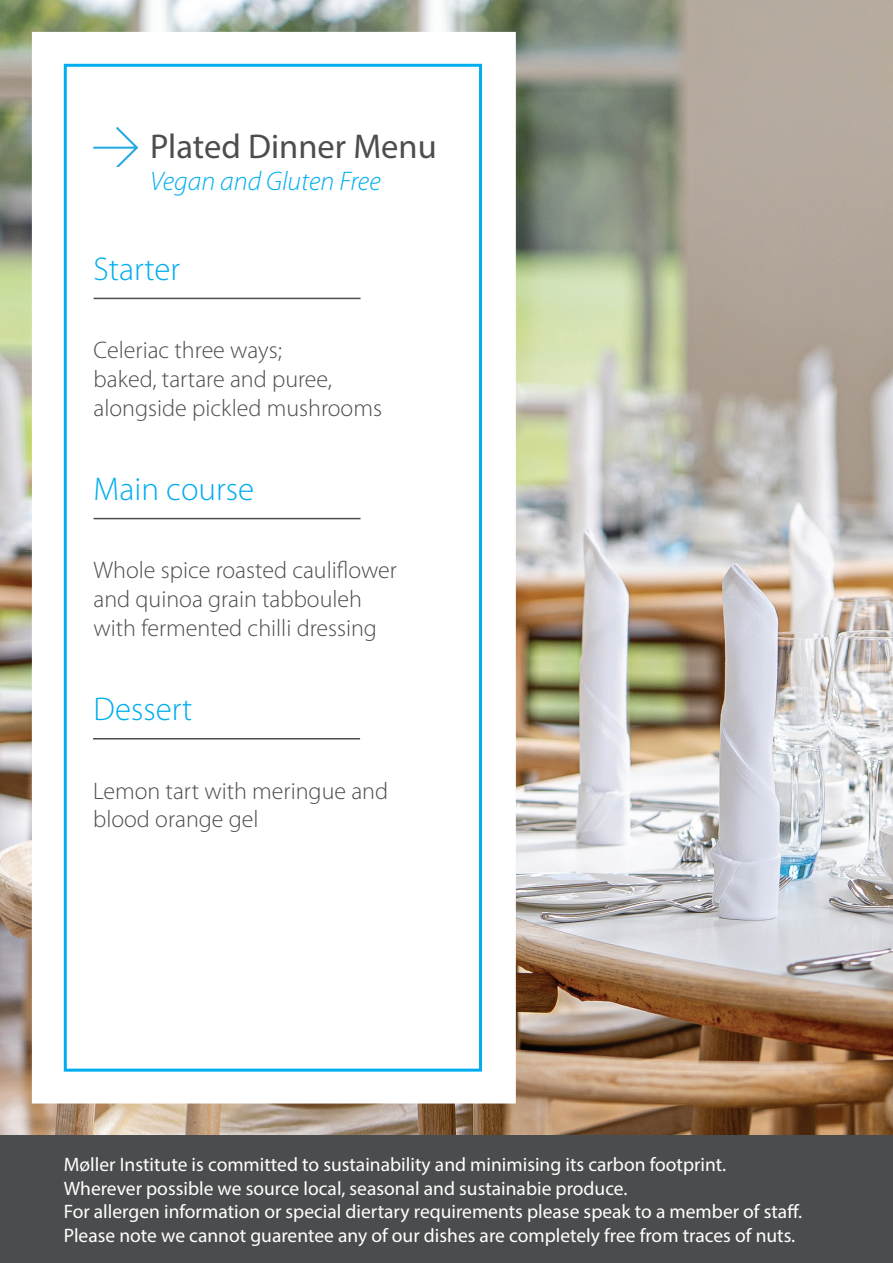
<style>
.page{position:relative;width:893px;height:1263px;background:#fff}
.page>*{position:absolute;margin:0;border:0;box-sizing:border-box;transform-origin:0 0}
.t1{font:34.5px "Myriad Pro";color:#4d4d4f}
.t2{font:300 33px "Myriad Pro";color:#00aeef}
.t3{font:italic 300 27px "Myriad Pro";color:#00aeef}
.t4{font:300 24px/28.8px "Myriad Pro";color:#4d4d4f}
.t5{font:19.5px/23.4px "Myriad Pro";color:#fff}
</style>
<div class="page">
<img style="left:0;top:0;width:893px;height:1135px">
<div style="left:32px;top:32px;width:484px;height:1071px;background:#fff"></div>
<div style="left:64px;top:64px;width:418px;height:1007px;border:3px solid #00aeef"></div>
<hr style="left:94px;top:298px;width:267px;height:1px;background:#4d4d4f">
<hr style="left:94px;top:518px;width:267px;height:1px;background:#4d4d4f">
<hr style="left:93px;top:738px;width:267px;height:1px;background:#4d4d4f">
<div style="left:0;top:1135px;width:893px;height:128px;background:#4b4c4d"></div>
<img style="left:94px;top:128px;width:44px;height:39px">
<h1 class="t1" style="left:150px;top:125px;width:288px">Plated Dinner Menu</h1>
<h3 class="t3" style="left:150px;top:165px;width:232px">Vegan and Gluten Free</h3>
<h2 class="t2" style="left:94px;top:251px;width:88px">Starter</h2>
<p class="t4" style="left:94px;top:336px;width:290px">Celeriac three ways;<br>baked, tartare and puree, alongside pickled mushrooms</p>
<h2 class="t2" style="left:94px;top:471px;width:162px">Main course</h2>
<p class="t4" style="left:94px;top:556px;width:305px">Whole spice roasted cauliflower and quinoa grain tabbouleh with fermented chilli dressing</p>
<h2 class="t2" style="left:94px;top:691px;width:100px">Dessert</h2>
<p class="t4" style="left:93px;top:776px;width:297px">Lemon tart with meringue and blood orange gel</p>
<p class="t5" style="left:64px;top:1153px;width:740px">Møller Institute is committed to sustainability and minimising its carbon footprint.<br>Wherever possible we source local, seasonal and sustainabie produce.<br>For allergen information or special diertary requirements please speak to a member of staff.<br>Please note we cannot guarentee any of our dishes are completely free from traces of nuts.</p>
</div>
